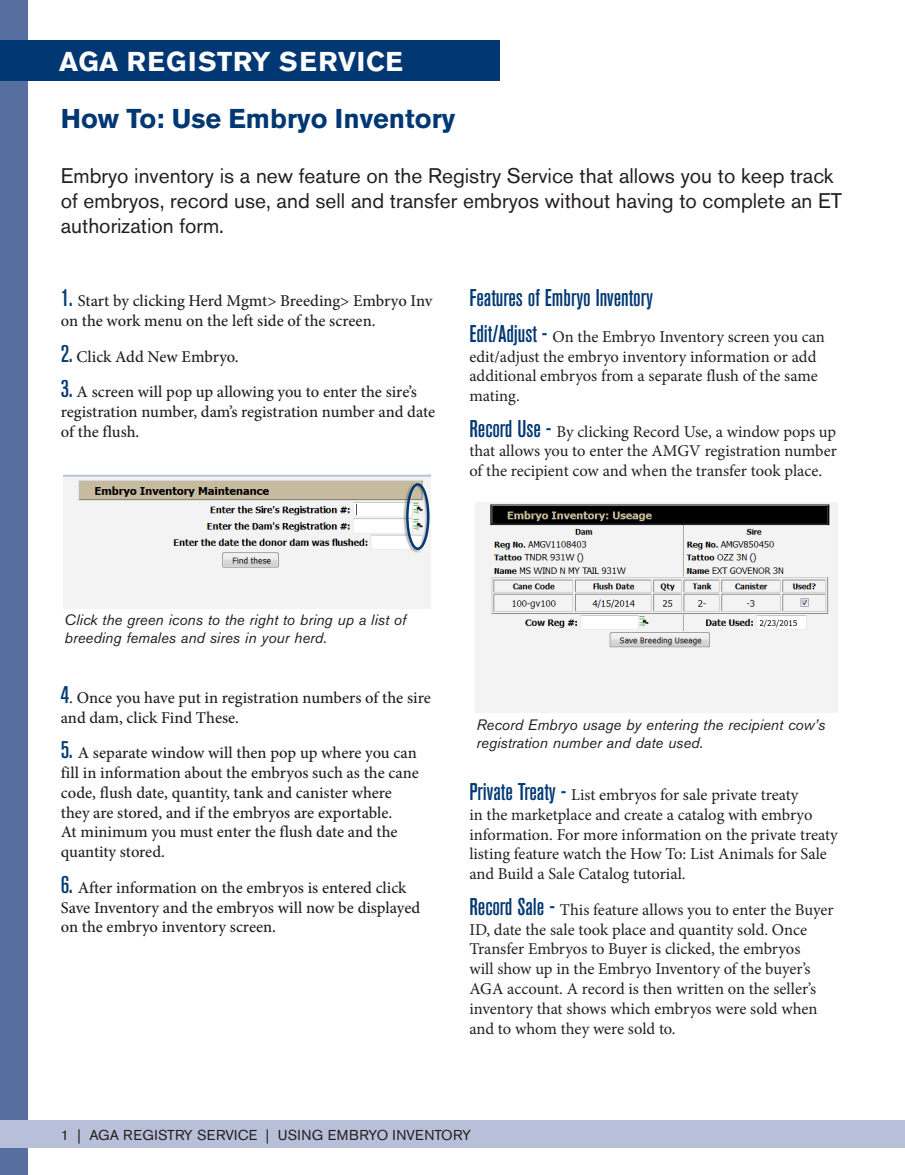
<style>
.page{position:relative;width:905px;height:1175px;background:#fff}
.page>*{position:absolute;margin:0;border:0;box-sizing:border-box;transform-origin:0 0}
.TC-Title{font:700 27px "Akzidenz Grotesk BE";color:#013874}
.t1{font:700 27px "Akzidenz Grotesk BE";letter-spacing:.02em;color:#fff}
.Sub_heads_-_Navy{font:500 condensed 24px "Akzidenz Grotesk BE";color:#013874}
.Starter_Paragraph{font:21px/25.2px "Akzidenz Grotesk BE";color:#231f20}
.Sub_heads_-_Navy-2{font:16.5px/19.8px "Minion Pro";letter-spacing:-.005em;color:#231f20}
.Sub_heads_-_Navy-3{font:500 16.5px/19.8px "Minion Pro";letter-spacing:-.005em;color:#231f20}
.Captions{font:italic 15px/18px "Akzidenz Grotesk BE";color:#231f20}
.t2{font:14.25px "Akzidenz Grotesk BE";letter-spacing:.02em;color:#231f20}
.s1{font-family:"Akzidenz Grotesk BE";font-stretch:condensed;font-size:24px;color:#013874}
.s2{font-family:"Akzidenz Grotesk BE";font-weight:500;font-stretch:condensed;font-size:24px;color:#013874}
</style>
<div class="page">
<div style="left:0;top:0;width:27px;height:1174px;background:#576fa0"></div>
<div style="left:0;top:1120px;width:904px;height:28px;background:#b8c0d9"></div>
<div style="left:0;top:40px;width:500px;height:41px;background:#013874"></div>
<img style="left:63px;top:474px;width:367px;height:134px">
<div style="left:407px;top:481px;width:25px;height:70px;background:#fff;opacity:.3"></div>
<div style="left:403px;top:481px;width:25px;height:72px;background:#231f20;opacity:.3"></div>
<div style="left:406px;top:483px;width:23px;height:67px;border:2px solid #013874;border-radius:50%"></div>
<img style="left:475px;top:502px;width:362px;height:210px">
<p class="t1" style="left:59px;top:46px;width:345px">AGA REGISTRY SERVICE</p>
<p class="TC-Title" style="left:61px;top:103px;width:396px">How To: Use Embryo Inventory</p>
<p class="Starter_Paragraph" style="left:61px;top:163px;width:783px">Embryo inventory is a new feature on the Registry Service that allows you to keep track of embryos, record use, and sell and transfer embryos without having to complete an ET authorization form.</p>
<p class="Sub_heads_-_Navy-3" style="left:61px;top:291px;width:373px"><span class="s1">1.</span> Start by clicking Herd Mgmt&gt; Breeding&gt; Embryo Inv on the work menu on the left side of the screen.</p>
<p class="Sub_heads_-_Navy-3" style="left:61px;top:346px;width:179px"><span class="s1">2.</span> Click Add New Embryo.</p>
<p class="Sub_heads_-_Navy-3" style="left:61px;top:382px;width:376px"><span class="s1">3.</span> A screen will pop up allowing you to enter the sire’s registration number, dam’s registration number and date of the flush.</p>
<p class="Sub_heads_-_Navy" style="left:469px;top:284px;width:185px">Features of Embryo Inventory</p>
<p class="Sub_heads_-_Navy-2" style="left:469px;top:326px;width:357px"><span class="s2">Edit/Adjust -</span> On the Embryo Inventory screen you can edit/adjust the embryo inventory information or add additional embryos from a separate flush of the same mating.</p>
<p class="Sub_heads_-_Navy-2" style="left:469px;top:421px;width:369px;text-align:justify"><span class="s2">Record Use -</span> By clicking Record Use, a window pops up that allows you to enter the AMGV registration number of the recipient cow and when the transfer took place.</p>
<p class="Captions" style="left:65px;top:611px;width:343px">Click the green icons to the right to bring up a list of breeding females and sires in your herd.</p>
<p class="Sub_heads_-_Navy-3" style="left:61px;top:687px;width:371px"><span class="s1">4</span>. Once you have put in registration numbers of the sire and dam, click Find These.</p>
<p class="Sub_heads_-_Navy-3" style="left:61px;top:743px;width:359px"><span class="s1">5.</span> A separate window will then pop up where you can fill in information about the embryos such as the cane code, flush date, quantity, tank and canister where they are stored, and if the embryos are exportable.<br>At minimum you must enter the flush date and the quantity stored.</p>
<p class="Sub_heads_-_Navy-3" style="left:61px;top:877px;width:361px"><span class="s1">6.</span> After information on the embryos is entered click<br>Save Inventory and the embryos will now be displayed on the embryo inventory screen.</p>
<p class="Captions" style="left:476px;top:716px;width:350px">Record Embryo usage by entering the recipient cow’s registration number and date used.</p>
<p class="Sub_heads_-_Navy-2" style="left:469px;top:785px;width:370px"><span class="s2">Private Treaty -</span> List embryos for sale private treaty<br>in the marketplace and create a catalog with embryo information. For more information on the private treaty listing feature watch the How To: List Animals for Sale and Build a Sale Catalog tutorial.</p>
<p class="Sub_heads_-_Navy-2" style="left:469px;top:899px;width:366px"><span class="s2">Record Sale -</span> This feature allows you to enter the Buyer ID, date the sale took place and quantity sold. Once Transfer Embryos to Buyer is clicked, the embryos<br>will show up in the Embryo Inventory of the buyer’s AGA account. A record is then written on the seller’s inventory that shows which embryos were sold when and to whom they were sold to.</p>
<p class="t2" style="left:61px;top:1126px;width:411px">1 | AGA REGISTRY SERVICE | USING EMBRYO INVENTORY</p>
</div>
